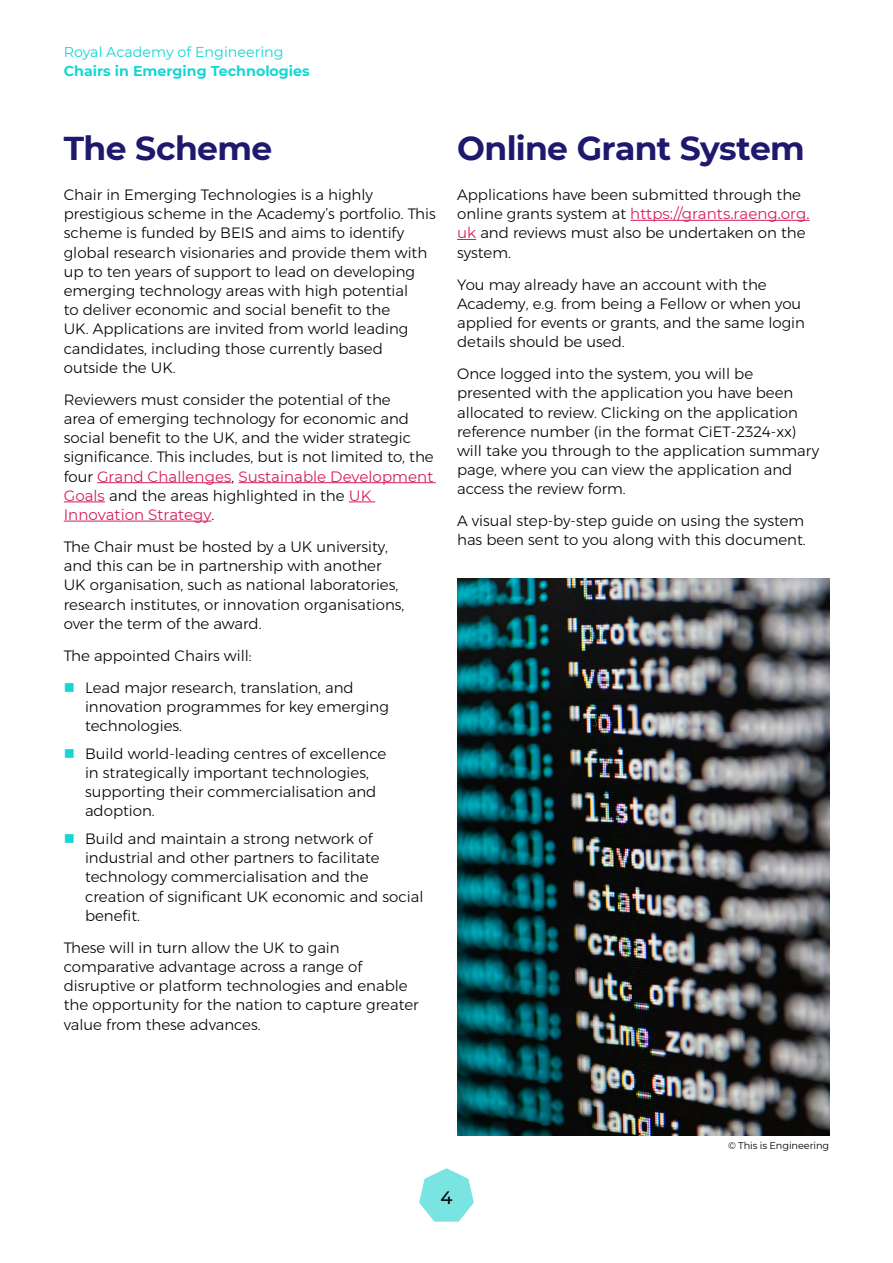
<style>
.page{position:relative;width:893px;height:1263px;background:#fff}
.page>*{position:absolute;margin:0;border:0;box-sizing:border-box;transform-origin:0 0}
.t1{font:700 33px "Montserrat";letter-spacing:-.02em;color:#1e196c}
.t2{font:500 18px "Montserrat";color:#000}
.t3{font:300 15px/19.2px "Montserrat";color:#000}
.t4{font:700 14.25px "Montserrat";color:#15d6d3}
.t5{font:14.25px "Montserrat";color:#15d6d3}
.t6{font:9.75px "Montserrat";letter-spacing:-.01em;color:#000}
.s1{font-weight:400;color:#d51e5d}
.s2{color:#15d6d3}
</style>
<div class="page">
<hr style="left:97px;top:482px;width:134px;height:1px;background:#d51e5d">
<hr style="left:238px;top:482px;width:198px;height:1px;background:#d51e5d">
<hr style="left:64px;top:501px;width:41px;height:1px;background:#d51e5d">
<svg style="left:349px;top:501px;width:26px;height:1px"></svg>
<hr style="left:64px;top:521px;width:148px;height:1px;background:#d51e5d">
<hr style="left:630px;top:220px;width:179px;height:1px;background:#d51e5d">
<svg style="left:457px;top:239px;width:19px;height:1px"></svg>
<img style="left:457px;top:578px;width:372px;height:557px">
<svg style="left:419px;top:1168px;width:55px;height:53px"></svg>
<p class="t5" style="left:64px;top:43px;width:221px">Royal Academy of Engineering</p>
<p class="t4" style="left:64px;top:60px;width:247px">Chairs in Emerging Technologies</p>
<h1 class="t1" style="left:64px;top:124px;width:210px">The Scheme</h1>
<p class="t3" style="left:64px;top:185px;width:374px">Chair in Emerging Technologies is a highly prestigious scheme in the Academy’s portfolio. This scheme is funded by BEIS and aims to identify global research visionaries and provide them with up to ten years of support to lead on developing emerging technology areas with high potential<br>to deliver economic and social benefit to the<br>UK. Applications are invited from world leading candidates, including those currently based outside the UK.</p>
<p class="t3" style="left:64px;top:390px;width:372px">Reviewers must consider the potential of the<br>area of emerging technology for economic and social benefit to the UK, and the wider strategic significance. This includes, but is not limited to, the four <span class="s1">Grand Challenges</span>, <span class="s1">Sustainable Development Goals</span> and the areas highlighted in the <span class="s1">UK Innovation Strategy</span>.</p>
<p class="t3" style="left:64px;top:537px;width:342px">The Chair must be hosted by a UK university, and this can be in partnership with another UK organisation, such as national laboratories, research institutes, or innovation organisations, over the term of the award.</p>
<p class="t3" style="left:64px;top:645px;width:190px">The appointed Chairs will:</p>
<p class="t3" style="left:85px;top:677px;width:305px;text-indent:-21px"><span class="s2">■</span> Lead major research, translation, and innovation programmes for key emerging technologies.</p>
<p class="t3" style="left:85px;top:744px;width:303px;text-indent:-21px"><span class="s2">■</span> Build world-leading centres of excellence in strategically important technologies, supporting their commercialisation and adoption.</p>
<p class="t3" style="left:85px;top:829px;width:340px;text-indent:-21px"><span class="s2">■</span> Build and maintain a strong network of industrial and other partners to facilitate technology commercialisation and the creation of significant UK economic and social benefit.</p>
<p class="t3" style="left:64px;top:938px;width:356px">These will in turn allow the UK to gain comparative advantage across a range of disruptive or platform technologies and enable the opportunity for the nation to capture greater value from these advances.</p>
<h1 class="t1" style="left:457px;top:124px;width:349px">Online Grant System</h1>
<p class="t3" style="left:457px;top:185px;width:354px">Applications have been submitted through the online grants system at <span class="s1">https://grants.raeng.org. uk</span> and reviews must also be undertaken on the system.</p>
<p class="t3" style="left:457px;top:274px;width:349px">You may already have an account with the Academy, e.g. from being a Fellow or when you applied for events or grants, and the same login details should be used.</p>
<p class="t3" style="left:457px;top:364px;width:364px">Once logged into the system, you will be presented with the application you have been allocated to review. Clicking on the application reference number (in the format CiET-2324-xx) will take you through to the application summary page, where you can view the application and access the review form.</p>
<p class="t3" style="left:457px;top:511px;width:350px">A visual step-by-step guide on using the system has been sent to you along with this document.</p>
<p class="t6" style="left:728px;top:1139px;width:103px">© This is Engineering</p>
<p class="t2" style="left:440px;top:1185px;width:14px">4</p>
</div>
